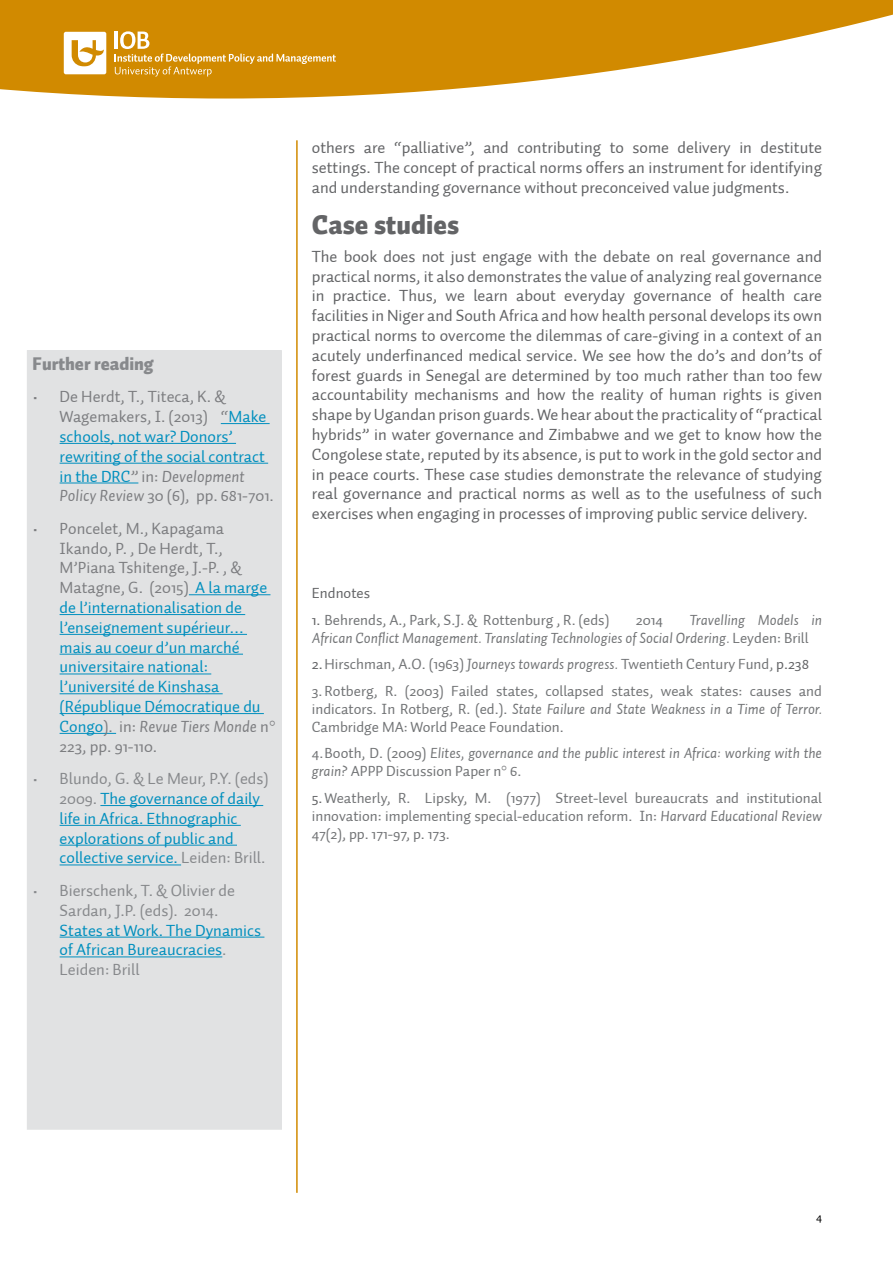
<style>
.page{position:relative;width:893px;height:1263px;background:#fff}
.page>*{position:absolute;margin:0;border:0;box-sizing:border-box;transform-origin:0 0}
.t1{font:900 27px "Auto 1";color:#636466}
.t2{font:900 18px "Auto 1";color:#87898c}
.t3{font:16.5px/19.8px "Auto 1";color:#636466;text-align:justify}
.t4{font:16.5px/19.8px "Auto 1";color:#008fbe}
.t5{font:16.5px/19.8px "Auto 1";color:#7c7d80}
.t6{font:16.5px/19.8px "Auto 1";color:#87898c}
.t7{font:15px/18px "Auto 1";color:#727476;text-align:justify}
.t8{font:italic 15px/18px "Auto 1";color:#727476}
.t9{font:15px "Auto 1";color:#636466}
.t10{font:12px "Auto 1";color:#000}
.s1{color:#008fbe}
.s2{font-style:italic}
.s3{color:#7c7d80}
.s4{font-style:italic;color:#7c7d80}
.s5{color:#87898c}
.s6{color:#636466}
.s7{font-style:normal}
</style>
<div class="page">
<svg style="left:0;top:0;width:893px;height:99px;fill:#d18a00"></svg>
<div style="left:28px;top:351px;width:253px;height:778px;background:#e1e2e3"></div>
<hr style="left:221px;top:423px;width:49px;height:1px;background:#008fbe">
<hr style="left:60px;top:443px;width:176px;height:1px;background:#008fbe">
<hr style="left:60px;top:463px;width:208px;height:1px;background:#008fbe">
<hr style="left:60px;top:483px;width:78px;height:1px;background:#008fbe">
<hr style="left:189px;top:594px;width:81px;height:1px;background:#008fbe">
<hr style="left:60px;top:614px;width:185px;height:1px;background:#008fbe">
<hr style="left:60px;top:634px;width:187px;height:1px;background:#008fbe">
<hr style="left:60px;top:654px;width:183px;height:1px;background:#008fbe">
<hr style="left:60px;top:674px;width:151px;height:1px;background:#008fbe">
<hr style="left:60px;top:693px;width:163px;height:1px;background:#008fbe">
<hr style="left:60px;top:713px;width:204px;height:1px;background:#008fbe">
<hr style="left:60px;top:733px;width:56px;height:1px;background:#008fbe">
<hr style="left:100px;top:805px;width:163px;height:1px;background:#008fbe">
<hr style="left:60px;top:825px;width:181px;height:1px;background:#008fbe">
<hr style="left:60px;top:845px;width:177px;height:1px;background:#008fbe">
<hr style="left:60px;top:865px;width:121px;height:1px;background:#008fbe">
<hr style="left:60px;top:937px;width:204px;height:1px;background:#008fbe">
<hr style="left:60px;top:957px;width:162px;height:1px;background:#008fbe">
<div style="left:27px;top:350px;width:255px;height:780px;border:2px solid #e1e2e3"></div>
<svg style="left:115px;top:31px;width:221px;height:46px;background:#d6971c"></svg>
<svg style="left:64px;top:32px;width:42px;height:42px"></svg>
<hr style="left:296px;top:140px;width:2px;height:1053px;background:#d18a00">
<p class="t2" style="left:33px;top:352px;width:123px">Further reading</p>
<p class="t5" style="left:60px;top:387px;width:216px;text-indent:-27px">• De Herdt, T., Titeca, K. &amp;<br>Wagemakers, I. (2013) “<span class="s1">Make schools, not war? Donors’ rewriting of the social contract in the DRC</span>” in: <span class="s2">Development<br>Policy Review</span> 30 (6), pp. 681-701.</p>
<p class="t4" style="left:60px;top:519px;width:218px;text-indent:-27px"><span class="s3">• Poncelet, M., Kapagama<br>Ikando, P. , De Herdt, T.,<br>M’Piana Tshitenge, J.-P. , &amp;<br>Matagne, G. (2015)</span> A la marge de l’internationalisation de l’enseignement supérieur… mais au coeur d’un marché universitaire national: l’université de Kinshasa (République Démocratique du<br>Congo<span class="s3">). in:</span> <span class="s4">Revue Tiers Monde</span> <span class="s3">n°<br>223, pp. 91-110.</span></p>
<p class="t4" style="left:60px;top:769px;width:211px;text-indent:-27px"><span class="s5">• Blundo, G. &amp; Le Meur, P.Y. (eds)<br>2009.</span> The governance of daily life in Africa. Ethnographic explorations of public and collective service. <span class="s5">Leiden: Brill.</span></p>
<p class="t6" style="left:60px;top:881px;width:177px;text-indent:-27px">• Bierschenk, T. &amp; Olivier de<br>Sardan, J.P. (eds). 2014.</p>
<p class="t4" style="left:60px;top:920px;width:203px">States at Work. The Dynamics of African Bureaucracies<span class="s5">.<br>Leiden: Brill</span></p>
<p class="t3" style="left:312px;top:138px;width:512px">others are “palliative”, and contributing to some delivery in destitute settings. The concept of practical norms offers an instrument for identifying and understanding governance without preconceived value judgments.</p>
<h1 class="t1" style="left:312px;top:206px;width:149px">Case studies</h1>
<p class="t3" style="left:312px;top:247px;width:512px">The book does not just engage with the debate on real governance and practical norms, it also demonstrates the value of analyzing real governance in practice. Thus, we learn about everyday governance of health care facilities in N iger and South Africa and how health personal develops its own practical norms to overcome the dilemmas of care-giving in a context of an acutely underfinanced medical service. We see how the do’s and don’ts of forest guards in Senegal are determined by too much rather than too few accountability mechanisms and how the reality of human rights is given shape by Ugandan prison guards. We hear about the practicality of “practical hybrids” in water governance and Zimbabwe and we get to know how the Congolese state, reputed by its absence, is put to work in the gold sector and in peace courts. These case studies demonstrate the relevance of studying real governance and practical norms as well as to the usefulness of such exercises when engaging in processes of improving public service delivery.</p>
<p class="t9" style="left:312px;top:584px;width:60px">Endnotes</p>
<p class="t7" style="left:312px;top:611px;width:299px"><span class="s6">1.</span> Behrends, A., Park, S.J. &amp; Rottenburg , R. (eds)</p>
<p class="t7" style="left:636px;top:611px;width:29px">2014</p>
<p class="t8" style="left:312px;top:611px;width:512px;text-indent:378px">Travelling Models in<br>African Conflict Management. Translating Technologies of Social Ordering. <span class="s7">Leyden: Brill</span></p>
<p class="t7" style="left:312px;top:656px;width:499px"><span class="s6">2.</span>Hirschman, A.O. (1963) <span class="s2">Journeys towards progress.</span> Twentieth Century Fund, <span class="s6">p.238</span></p>
<p class="t7" style="left:312px;top:682px;width:512px">3. Rotberg, R. (2003) Failed states, collapsed states, weak states: causes and indicators. In Rotberg, R. (ed.). <span class="s2">State Failure and State Weakness in a Time of Terror.<br></span>Cambridge MA: World Peace Foundation.</p>
<p class="t8" style="left:312px;top:744px;width:512px"><span class="s7">4.Booth, D. (2009)</span> Elites, governance and the public interest in Africa: working with the grain? <span class="s7">APPP Discussion Paper n° 6.</span></p>
<p class="t7" style="left:312px;top:789px;width:512px"><span class="s6">5.</span>Weatherly, R. Lipsky, M. (1977) Street-level bureaucrats and institutional innovation: implementing special-education reform. In: <span class="s2">Harvard Educational Review </span>47(2), pp. 171-97, p. 173.</p>
<p class="t10" style="left:816px;top:1209px;width:8px">4</p>
</div>
